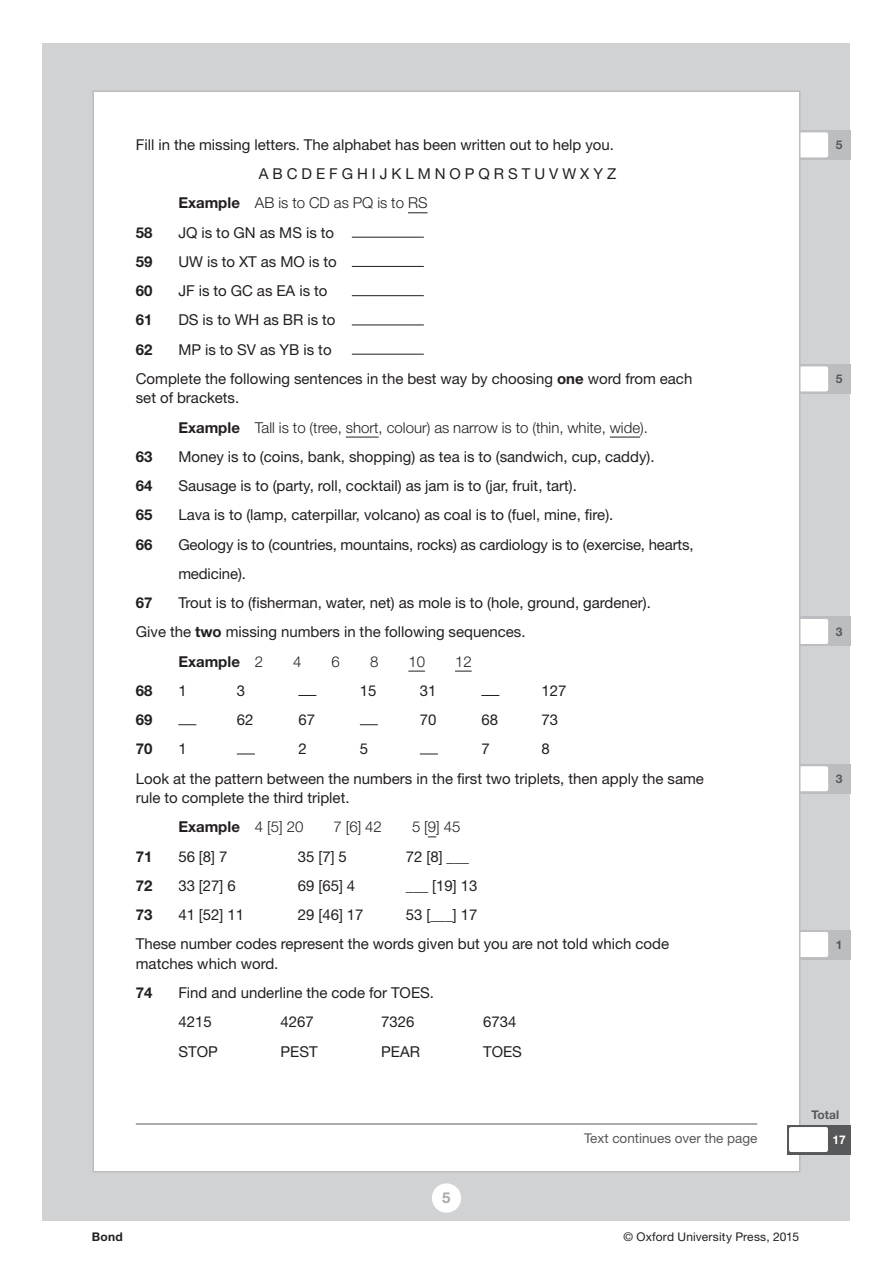
<style>
.page{position:relative;width:893px;height:1263px;background:#fff}
.page>*{position:absolute;margin:0;border:0;box-sizing:border-box;transform-origin:0 0}
.t1{font:15px/29.2px "Helvetica Neue LT Std";color:#231f20}
.t2{font:300 15px "Helvetica Neue LT Std";color:#231f20}
.t3{font:700 15px "Helvetica Neue LT Std";color:#231f20}
.t4{font:700 15px "Helvetica Neue LT Std";color:#a8a9ad}
.t5{font:13.5px "Helvetica Neue LT Std";color:#57585a}
.t6{font:12px "Helvetica Neue LT Std";letter-spacing:.015em;color:#231f20}
.t7{font:700 12px "Helvetica Neue LT Std";color:#57585a}
.t8{font:700 12px "Helvetica Neue LT Std";color:#231f20}
.t9{font:700 12px "Helvetica Neue LT Std";color:#fff}
.s1{font-weight:700}
.s2{font-weight:300}
</style>
<div class="page">
<div style="left:43px;top:43px;width:807px;height:1177px;background:#d1d2d4"></div>
<div style="left:785px;top:130px;width:65px;height:30px;background:#bcbdc0"></div>
<svg style="left:800px;top:132px;width:28px;height:25px"></svg>
<div style="left:785px;top:364px;width:65px;height:30px;background:#bcbdc0"></div>
<svg style="left:800px;top:366px;width:28px;height:25px"></svg>
<div style="left:785px;top:617px;width:65px;height:29px;background:#bcbdc0"></div>
<svg style="left:800px;top:619px;width:28px;height:25px"></svg>
<div style="left:785px;top:764px;width:65px;height:29px;background:#bcbdc0"></div>
<svg style="left:800px;top:766px;width:28px;height:25px"></svg>
<div style="left:785px;top:930px;width:65px;height:29px;background:#bcbdc0"></div>
<svg style="left:800px;top:932px;width:28px;height:25px"></svg>
<div style="left:92px;top:90px;width:708px;height:1082px;background:#fff;border:2px solid #bcbdc0"></div>
<div style="left:432px;top:1183px;width:29px;height:30px;background:#fff;border-radius:50%"></div>
<svg style="left:408px;top:212px;width:19px;height:1px"></svg>
<hr style="left:346px;top:437px;width:33px;height:1px;background:#231f20">
<hr style="left:610px;top:437px;width:30px;height:1px;background:#231f20">
<svg style="left:408px;top:671px;width:17px;height:1px"></svg>
<svg style="left:455px;top:671px;width:17px;height:1px"></svg>
<hr style="left:352px;top:237px;width:72px;height:1px;background:#231f20">
<hr style="left:352px;top:266px;width:72px;height:1px;background:#231f20">
<hr style="left:352px;top:295px;width:72px;height:1px;background:#231f20">
<hr style="left:352px;top:325px;width:72px;height:1px;background:#231f20">
<hr style="left:352px;top:354px;width:72px;height:1px;background:#231f20">
<svg style="left:298px;top:695px;width:18px;height:1px"></svg>
<svg style="left:481px;top:695px;width:18px;height:1px"></svg>
<svg style="left:178px;top:724px;width:18px;height:1px"></svg>
<svg style="left:360px;top:724px;width:18px;height:1px"></svg>
<svg style="left:237px;top:754px;width:18px;height:1px"></svg>
<svg style="left:420px;top:754px;width:18px;height:1px"></svg>
<hr style="left:136px;top:1124px;width:621px;height:1px;background:#57585a">
<div style="left:787px;top:1125px;width:63px;height:29px;background:#57585a"></div>
<div style="left:789px;top:1127px;width:39px;height:25px;background:#fff;border-radius:2px"></div>
<p class="t1" style="left:136px;top:130px;width:480px">Fill in the missing letters. The alphabet has been written out to help you.</p>
<p class="t1" style="left:259px;top:159px;width:359px">A B C D E F G H I J K L M N O P Q R S T U V W X Y Z</p>
<p class="t2" style="left:178px;top:194px;width:251px"><span class="s1">Example</span> AB is to CD as PQ is to RS</p>
<p class="t3" style="left:136px;top:223px;width:18px">58</p>
<p class="t1" style="left:178px;top:217px;width:157px">JQ is to GN as MS is to</p>
<p class="t3" style="left:136px;top:252px;width:18px">59</p>
<p class="t1" style="left:178px;top:247px;width:160px">UW is to XT as MO is to</p>
<p class="t3" style="left:136px;top:281px;width:18px">60</p>
<p class="t1" style="left:178px;top:276px;width:151px">JF is to GC as EA is to</p>
<p class="t3" style="left:136px;top:311px;width:18px">61</p>
<p class="t1" style="left:178px;top:305px;width:159px">DS is to WH as BR is to</p>
<p class="t3" style="left:136px;top:340px;width:18px">62</p>
<p class="t1" style="left:136px;top:334px;width:558px;text-indent:43px">MP is to SV as YB is to<br>Complete the following sentences in the best way by choosing <span class="s1">one</span> word from each</p>
<p class="t1" style="left:136px;top:383px;width:105px">set of brackets.</p>
<p class="t2" style="left:178px;top:418px;width:471px"><span class="s1">Example</span> Tall is to (tree, short, colour) as narrow is to (thin, white, wide).</p>
<p class="t3" style="left:136px;top:447px;width:18px">63</p>
<p class="t1" style="left:178px;top:442px;width:478px">Money is to (coins, bank, shopping) as tea is to (sandwich, cup, caddy).</p>
<p class="t3" style="left:136px;top:476px;width:18px">64</p>
<p class="t1" style="left:178px;top:471px;width:400px">Sausage is to (party, roll, cocktail) as jam is to (jar, fruit, tart).</p>
<p class="t3" style="left:136px;top:506px;width:18px">65</p>
<p class="t1" style="left:178px;top:500px;width:437px">Lava is to (lamp, caterpillar, volcano) as coal is to (fuel, mine, fire).</p>
<p class="t3" style="left:136px;top:535px;width:18px">66</p>
<p class="t1" style="left:178px;top:529px;width:517px">Geology is to (countries, mountains, rocks) as cardiology is to (exercise, hearts, medicine).</p>
<p class="t3" style="left:136px;top:593px;width:18px">67</p>
<p class="t1" style="left:178px;top:588px;width:474px">Trout is to (fisherman, water, net) as mole is to (hole, ground, gardener).</p>
<p class="t1" style="left:136px;top:617px;width:391px">Give the <span class="s1">two</span> missing numbers in the following sequences.</p>
<p class="t3" style="left:178px;top:652px;width:86px">Example <span class="s2">2</span></p>
<p class="t2" style="left:293px;top:652px;width:10px">4</p>
<p class="t2" style="left:332px;top:652px;width:10px">6</p>
<p class="t2" style="left:370px;top:652px;width:10px">8</p>
<p class="t2" style="left:408px;top:652px;width:18px">10</p>
<p class="t2" style="left:455px;top:652px;width:18px">12</p>
<p class="t3" style="left:136px;top:681px;width:18px">68</p>
<p class="t1" style="left:178px;top:676px;width:10px">1</p>
<p class="t1" style="left:237px;top:676px;width:10px">3</p>
<p class="t1" style="left:360px;top:676px;width:18px">15</p>
<p class="t1" style="left:420px;top:676px;width:18px">31</p>
<p class="t1" style="left:541px;top:676px;width:27px">127</p>
<p class="t3" style="left:136px;top:710px;width:18px">69</p>
<p class="t1" style="left:237px;top:705px;width:18px">62</p>
<p class="t1" style="left:298px;top:705px;width:18px">67</p>
<p class="t1" style="left:420px;top:705px;width:18px">70</p>
<p class="t1" style="left:481px;top:705px;width:18px">68</p>
<p class="t1" style="left:541px;top:705px;width:18px">73</p>
<p class="t3" style="left:136px;top:740px;width:18px">70</p>
<p class="t1" style="left:178px;top:734px;width:10px">1</p>
<p class="t1" style="left:298px;top:734px;width:10px">2</p>
<p class="t1" style="left:360px;top:734px;width:10px">5</p>
<p class="t1" style="left:481px;top:734px;width:10px">7</p>
<p class="t1" style="left:136px;top:734px;width:570px;text-indent:406px">8<br>Look at the pattern between the numbers in the first two triplets, then apply the same</p>
<p class="t1" style="left:136px;top:783px;width:215px;text-align:center">rule to complete the third triplet.<br><span class="s1">Example</span> <span class="s2">4 [5] 20</span></p>
<p class="t2" style="left:333px;top:818px;width:50px">7 [6] 42</p>
<p class="t2" style="left:412px;top:818px;width:50px">5 [9] 45</p>
<p class="t3" style="left:136px;top:847px;width:18px">71</p>
<p class="t1" style="left:178px;top:841px;width:51px">56 [8] 7</p>
<p class="t1" style="left:298px;top:841px;width:51px">35 [7] 5</p>
<p class="t1" style="left:406px;top:841px;width:65px">72 [8] ___</p>
<p class="t3" style="left:136px;top:876px;width:18px">72</p>
<p class="t1" style="left:178px;top:871px;width:59px">33 [27] 6</p>
<p class="t1" style="left:298px;top:871px;width:59px">69 [65] 4</p>
<p class="t1" style="left:406px;top:871px;width:73px">___ [19] 13</p>
<p class="t3" style="left:136px;top:905px;width:18px">73</p>
<p class="t1" style="left:178px;top:900px;width:67px">41 [52] 11</p>
<p class="t1" style="left:298px;top:900px;width:67px">29 [46] 17</p>
<p class="t1" style="left:136px;top:900px;width:535px;text-indent:270px">53 [___] 17<br>These number codes represent the words given but you are not told which code</p>
<p class="t1" style="left:136px;top:949px;width:144px">matches which word.</p>
<p class="t3" style="left:136px;top:983px;width:18px">74</p>
<p class="t1" style="left:178px;top:978px;width:257px">Find and underline the code for TOES.<br>4215</p>
<p class="t1" style="left:281px;top:1007px;width:35px">4267</p>
<p class="t1" style="left:381px;top:1007px;width:35px">7326</p>
<p class="t1" style="left:483px;top:1007px;width:35px">6734</p>
<p class="t1" style="left:178px;top:1036px;width:41px">STOP</p>
<p class="t1" style="left:281px;top:1036px;width:39px">PEST</p>
<p class="t1" style="left:381px;top:1036px;width:40px">PEAR</p>
<p class="t1" style="left:483px;top:1036px;width:40px">TOES</p>
<p class="t7" style="left:836px;top:137px;width:8px">5</p>
<p class="t7" style="left:836px;top:371px;width:8px">5</p>
<p class="t7" style="left:836px;top:624px;width:8px">3</p>
<p class="t7" style="left:836px;top:771px;width:8px">3</p>
<p class="t7" style="left:836px;top:937px;width:8px">1</p>
<p class="t7" style="left:812px;top:1108px;width:29px">Total</p>
<p class="t4" style="left:442px;top:1189px;width:10px">5</p>
<p class="t5" style="left:584px;top:1130px;width:175px">Text continues over the page</p>
<p class="t9" style="left:832px;top:1132px;width:15px">17</p>
<p class="t8" style="left:92px;top:1229px;width:33px">Bond</p>
<p class="t6" style="left:623px;top:1229px;width:177px">© Oxford University Press, 2015</p>
</div>
